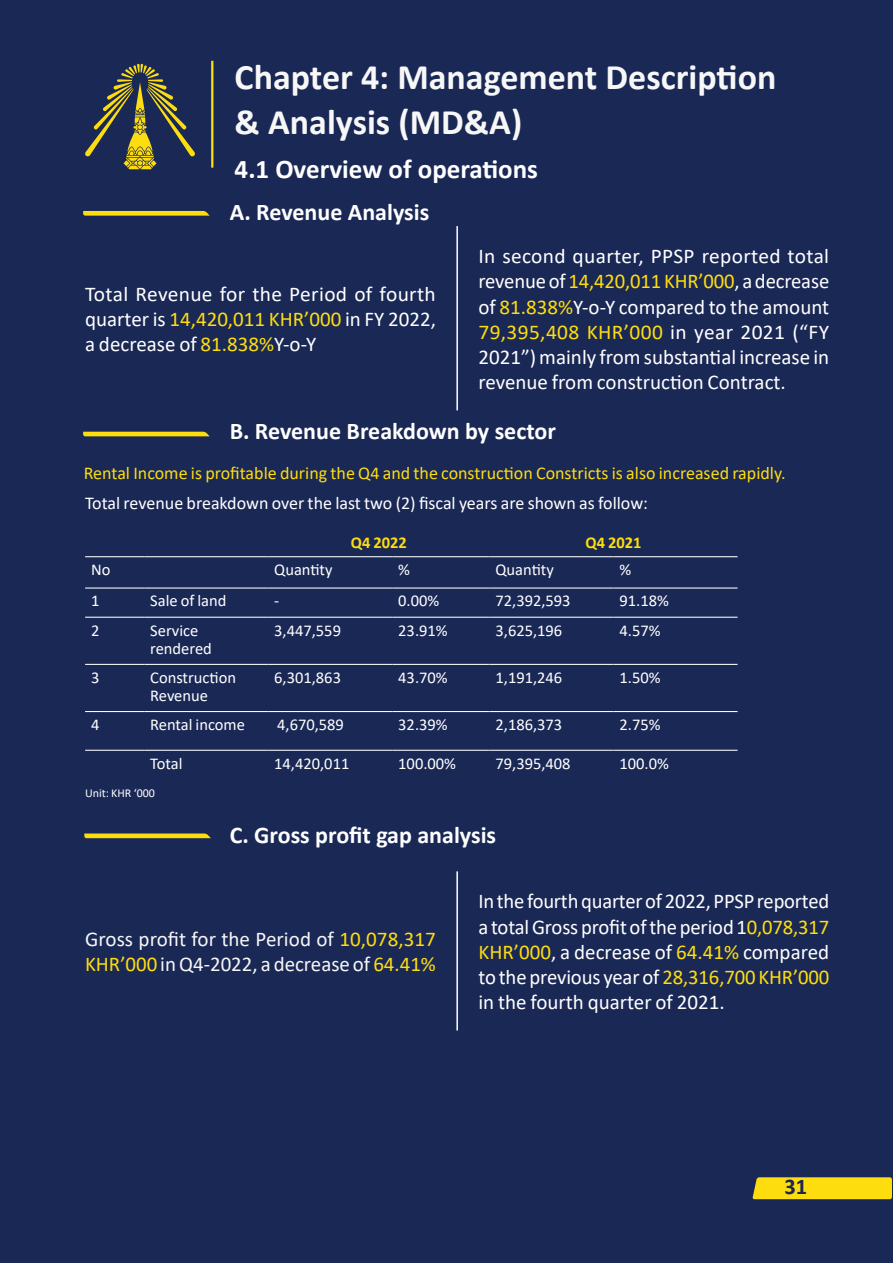
<style>
.page{position:relative;width:893px;height:1263px;background:#1a2855}
.page>*{position:absolute;margin:0;border:0;box-sizing:border-box;transform-origin:0 0}
.t1{font:700 36px/45px "Calibri";color:#f7f7f7}
.t2{font:700 27px "Calibri";color:#fff}
.t3{font:700 24px "Calibri";color:#fff}
.t4{font:700 22.5px "Calibri";color:#1a2855}
.t5{font:21px/25.2px "Calibri";color:#fff;text-align:justify}
.t6{font:21px/25.2px "Calibri";color:#f7f7f7}
.t7{font:18px "Calibri";color:#fedd0e}
.t8{font:18px "Calibri";color:#fff}
.t9{font:16.5px/18px "Calibri";color:#fff}
.t10{font:700 16.5px "Calibri";color:#fedd0e}
.t11{font:12px "Calibri";color:#fff}
.s1{color:#fedd0e}
</style>
<div class="page">
<div style="left:752px;top:1177px;width:140px;height:22px;background:#fedd0e"></div>
<svg style="left:85px;top:64px;width:110px;height:105px"></svg>
<hr style="left:456px;top:226px;width:2px;height:184px;background:#fff">
<hr style="left:85px;top:556px;width:59px;height:1px;background:#fff">
<hr style="left:144px;top:556px;width:124px;height:1px;background:#fff">
<hr style="left:268px;top:556px;width:124px;height:1px;background:#fff">
<hr style="left:392px;top:556px;width:97px;height:1px;background:#fff">
<hr style="left:489px;top:556px;width:124px;height:1px;background:#fff">
<hr style="left:613px;top:556px;width:125px;height:1px;background:#fff">
<hr style="left:85px;top:587px;width:59px;height:1px;background:#fff">
<hr style="left:144px;top:587px;width:124px;height:1px;background:#fff">
<hr style="left:268px;top:587px;width:124px;height:1px;background:#fff">
<hr style="left:392px;top:587px;width:97px;height:1px;background:#fff">
<hr style="left:489px;top:587px;width:124px;height:1px;background:#fff">
<hr style="left:613px;top:587px;width:125px;height:1px;background:#fff">
<hr style="left:85px;top:617px;width:59px;height:1px;background:#fff">
<hr style="left:144px;top:617px;width:124px;height:1px;background:#fff">
<hr style="left:268px;top:617px;width:124px;height:1px;background:#fff">
<hr style="left:392px;top:617px;width:97px;height:1px;background:#fff">
<hr style="left:489px;top:617px;width:124px;height:1px;background:#fff">
<hr style="left:613px;top:617px;width:125px;height:1px;background:#fff">
<hr style="left:85px;top:664px;width:59px;height:1px;background:#fff">
<hr style="left:144px;top:664px;width:124px;height:1px;background:#fff">
<hr style="left:268px;top:664px;width:124px;height:1px;background:#fff">
<hr style="left:392px;top:664px;width:97px;height:1px;background:#fff">
<hr style="left:489px;top:664px;width:124px;height:1px;background:#fff">
<hr style="left:613px;top:664px;width:125px;height:1px;background:#fff">
<hr style="left:85px;top:711px;width:59px;height:1px;background:#fff">
<hr style="left:144px;top:711px;width:124px;height:1px;background:#fff">
<hr style="left:268px;top:711px;width:124px;height:1px;background:#fff">
<hr style="left:392px;top:711px;width:97px;height:1px;background:#fff">
<hr style="left:489px;top:711px;width:124px;height:1px;background:#fff">
<hr style="left:613px;top:711px;width:125px;height:1px;background:#fff">
<hr style="left:85px;top:750px;width:59px;height:1px;background:#fff">
<hr style="left:144px;top:750px;width:124px;height:1px;background:#fff">
<hr style="left:268px;top:750px;width:124px;height:1px;background:#fff">
<hr style="left:392px;top:750px;width:97px;height:1px;background:#fff">
<hr style="left:489px;top:750px;width:124px;height:1px;background:#fff">
<hr style="left:613px;top:750px;width:125px;height:1px;background:#fff">
<hr style="left:456px;top:871px;width:2px;height:159px;background:#fff">
<hr style="left:211px;top:61px;width:2px;height:107px;background:#fedd0e">
<svg style="left:83px;top:211px;width:127px;height:5px"></svg>
<svg style="left:83px;top:432px;width:127px;height:4px"></svg>
<svg style="left:84px;top:833px;width:127px;height:5px"></svg>
<h1 class="t1" style="left:235px;top:54px;width:543px">Chapter 4: Management Description &amp; Analysis (MD&amp;A)</h1>
<p class="t2" style="left:235px;top:150px;width:305px">4.1 Overview of operations</p>
<p class="t3" style="left:230px;top:195px;width:201px">A. Revenue Analysis</p>
<p class="t5" style="left:85px;top:281px;width:352px">Total Revenue for the Period of fourth quarter is <span class="s1">14,420,011 KHR’000</span> in FY 2022, a decrease of <span class="s1">81.838%</span>Y-o-Y</p>
<p class="t5" style="left:478px;top:243px;width:352px">In second quarter, PPSP reported total revenue of <span class="s1">14,420,011 KHR’000</span>, a decrease of <span class="s1">81.838%</span>Y-o-Y compared to the amount <span class="s1">79,395,408 KHR’000</span> in year 2021 (“FY 2021”) mainly from substantial increase in revenue from construction Contract.</p>
<p class="t3" style="left:230px;top:414px;width:328px">B. Revenue Breakdown by sector</p>
<p class="t7" style="left:84px;top:460px;width:703px">Rental Income is profitable during the Q4 and the construction Constricts is also increased rapidly.</p>
<p class="t8" style="left:85px;top:491px;width:564px">Total revenue breakdown over the last two (2) fiscal years are shown as follow:</p>
<p class="t10" style="left:351px;top:531px;width:58px">Q4 2022</p>
<p class="t10" style="left:585px;top:531px;width:58px">Q4 2021</p>
<p class="t9" style="left:91px;top:560px;width:21px">No</p>
<p class="t9" style="left:274px;top:560px;width:60px">Quantity</p>
<p class="t9" style="left:398px;top:560px;width:13px">%</p>
<p class="t9" style="left:495px;top:560px;width:60px">Quantity</p>
<p class="t9" style="left:619px;top:560px;width:13px">%</p>
<p class="t9" style="left:91px;top:591px;width:10px">1</p>
<p class="t9" style="left:150px;top:591px;width:78px">Sale of land</p>
<p class="t9" style="left:274px;top:591px;width:7px">-</p>
<p class="t9" style="left:398px;top:591px;width:43px">0.00%</p>
<p class="t9" style="left:495px;top:591px;width:77px">72,392,593</p>
<p class="t9" style="left:619px;top:591px;width:51px">91.18%</p>
<p class="t9" style="left:91px;top:621px;width:10px">2</p>
<p class="t9" style="left:150px;top:621px;width:63px">Service rendered</p>
<p class="t9" style="left:274px;top:621px;width:68px">3,447,559</p>
<p class="t9" style="left:398px;top:621px;width:51px">23.91%</p>
<p class="t9" style="left:495px;top:621px;width:68px">3,625,196</p>
<p class="t9" style="left:619px;top:621px;width:43px">4.57%</p>
<p class="t9" style="left:91px;top:668px;width:10px">3</p>
<p class="t9" style="left:150px;top:668px;width:87px">Construction<br>Revenue</p>
<p class="t9" style="left:274px;top:668px;width:68px">6,301,863</p>
<p class="t9" style="left:398px;top:668px;width:51px">43.70%</p>
<p class="t9" style="left:495px;top:668px;width:68px">1,191,246</p>
<p class="t9" style="left:619px;top:668px;width:43px">1.50%</p>
<p class="t9" style="left:91px;top:715px;width:10px">4</p>
<p class="t9" style="left:150px;top:715px;width:96px">Rental income</p>
<p class="t9" style="left:277px;top:715px;width:68px">4,670,589</p>
<p class="t9" style="left:398px;top:715px;width:51px">32.39%</p>
<p class="t9" style="left:495px;top:715px;width:68px">2,186,373</p>
<p class="t9" style="left:619px;top:715px;width:43px">2.75%</p>
<p class="t9" style="left:150px;top:754px;width:34px">Total</p>
<p class="t9" style="left:274px;top:754px;width:77px">14,420,011</p>
<p class="t9" style="left:398px;top:754px;width:59px">100.00%</p>
<p class="t9" style="left:495px;top:754px;width:77px">79,395,408</p>
<p class="t9" style="left:619px;top:754px;width:51px">100.0%</p>
<p class="t11" style="left:85px;top:785px;width:71px">Unit: KHR ‘000</p>
<p class="t3" style="left:230px;top:818px;width:268px">C. Gross profit gap analysis</p>
<p class="t6" style="left:85px;top:926px;width:352px">Gross profit for the Period of <span class="s1">10,078,317<br>KHR’000</span> in Q4-2022, a decrease of <span class="s1">64.41%</span></p>
<p class="t5" style="left:478px;top:888px;width:352px">In the fourth quarter of 2022, PPSP reported a total Gross profit of the period 1<span class="s1">0,078,317<br>KHR’000</span>, a decrease of <span class="s1">64.41%</span> compared to the previous year of <span class="s1">28,316,700 KHR’000 </span>in the fourth quarter of 2021.</p>
<p class="t4" style="left:784px;top:1171px;width:24px">31</p>
</div>
